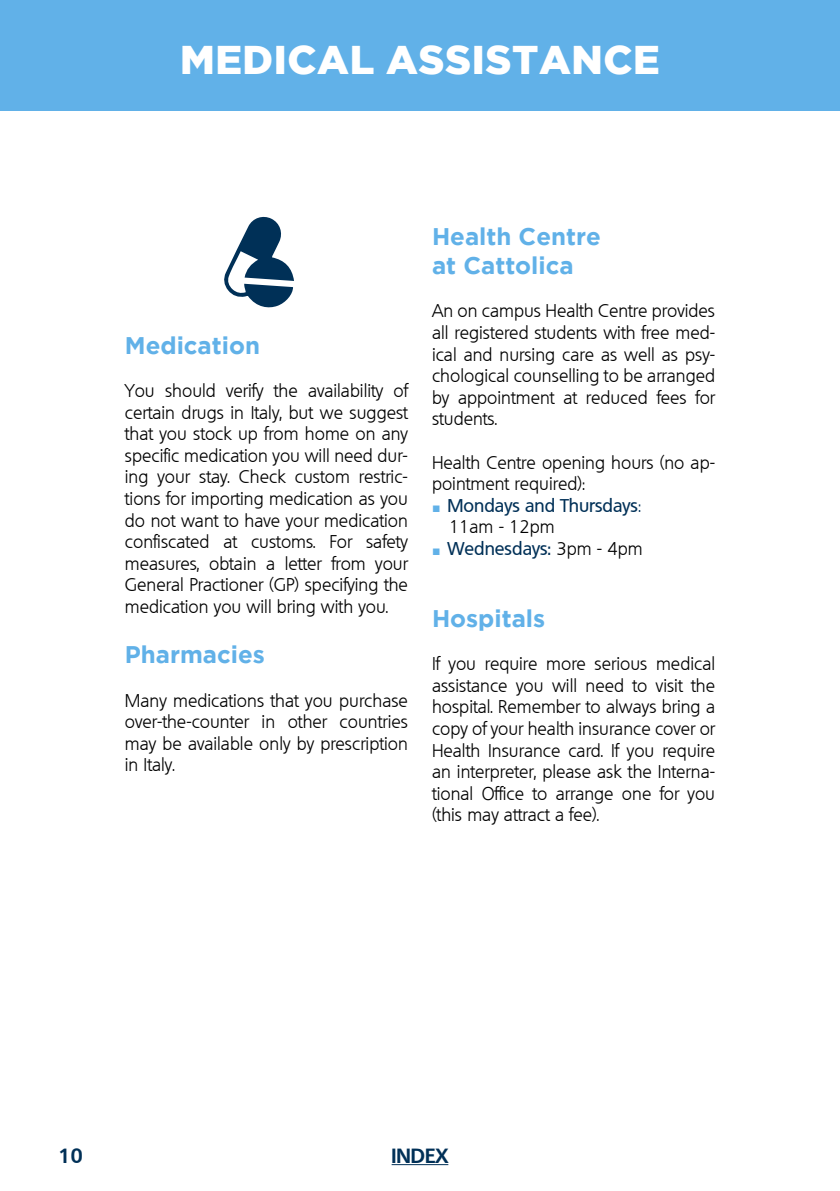
<style>
.page{position:relative;width:840px;height:1191px;background:#fff}
.page>*{position:absolute;margin:0;border:0;box-sizing:border-box;transform-origin:0 0}
.t1{font:900 40px "Gotham";letter-spacing:.015em;color:#fff}
.t2{font:700 24px/28.8px "Gotham";color:#61b1e8}
.t3{font:700 20px "Quebec";color:#003057}
.t4{font:300 18px/21.6px "Quebec";color:#000;text-align:justify}
.t5{font:500 18px/21.6px "Quebec";color:#003057}
.s1{font-family:"Arial";font-weight:400;font-size:14px;color:#61b1e8}
.s2{font-weight:300}
.s3{font-weight:300;color:#000}
</style>
<div class="page">
<div style="left:0;top:0;width:839px;height:111px;background:#61b1e8"></div>
<svg style="left:224px;top:216px;width:70px;height:92px"></svg>
<hr style="left:391px;top:1164px;width:57px;height:1px;background:#003057">
<h1 class="t1" style="left:180px;top:37px;width:481px">MEDICAL ASSISTANCE</h1>
<h2 class="t2" style="left:125px;top:330px;width:137px">Medication</h2>
<p class="t4" style="left:125px;top:380px;width:284px">You should verify the availability of certain drugs in Italy, but we suggest that you stock up from home on any specific medication you will need dur&shy;ing your stay. Check custom restric&shy;tions for importing medication as you do not want to have your medication confiscated at customs. For safety measures, obtain a letter from your General Practioner (GP) specifying the medication you will bring with you.</p>
<h2 class="t2" style="left:125px;top:640px;width:141px">Pharmacies</h2>
<p class="t4" style="left:125px;top:689px;width:284px">Many medications that you purchase over-the-counter in other countries may be available only by prescription in Italy.</p>
<h2 class="t2" style="left:432px;top:222px;width:170px">Health Centre at Cattolica</h2>
<p class="t4" style="left:432px;top:300px;width:284px">An on campus Health Centre provides all registered students with free med&shy;ical and nursing care as well as psy&shy;chological counselling to be arranged by appointment at reduced fees for students.</p>
<p class="t4" style="left:432px;top:451px;width:284px">Health Centre opening hours (no ap&shy;pointment required):</p>
<p class="t5" style="left:449px;top:494px;width:193px;text-indent:-17px"><span class="s1">■</span> Mondays and Thursdays<span class="s2">:<br></span><span class="s3">11am - 12pm</span></p>
<p class="t5" style="left:432px;top:537px;width:212px"><span class="s1">■</span> Wednesdays: <span class="s3">3pm - 4pm</span></p>
<h2 class="t2" style="left:432px;top:603px;width:115px">Hospitals</h2>
<p class="t4" style="left:432px;top:653px;width:284px">If you require more serious medical assistance you will need to visit the hospital. Remember to always bring a copy of your health insurance cover or Health Insurance card. If you require an interpreter, please ask the Interna&shy;tional Office to arrange one for you (this may attract a fee).</p>
<p class="t3" style="left:59px;top:1142px;width:25px">10</p>
<p class="t3" style="left:391px;top:1142px;width:58px">INDEX</p>
</div>
